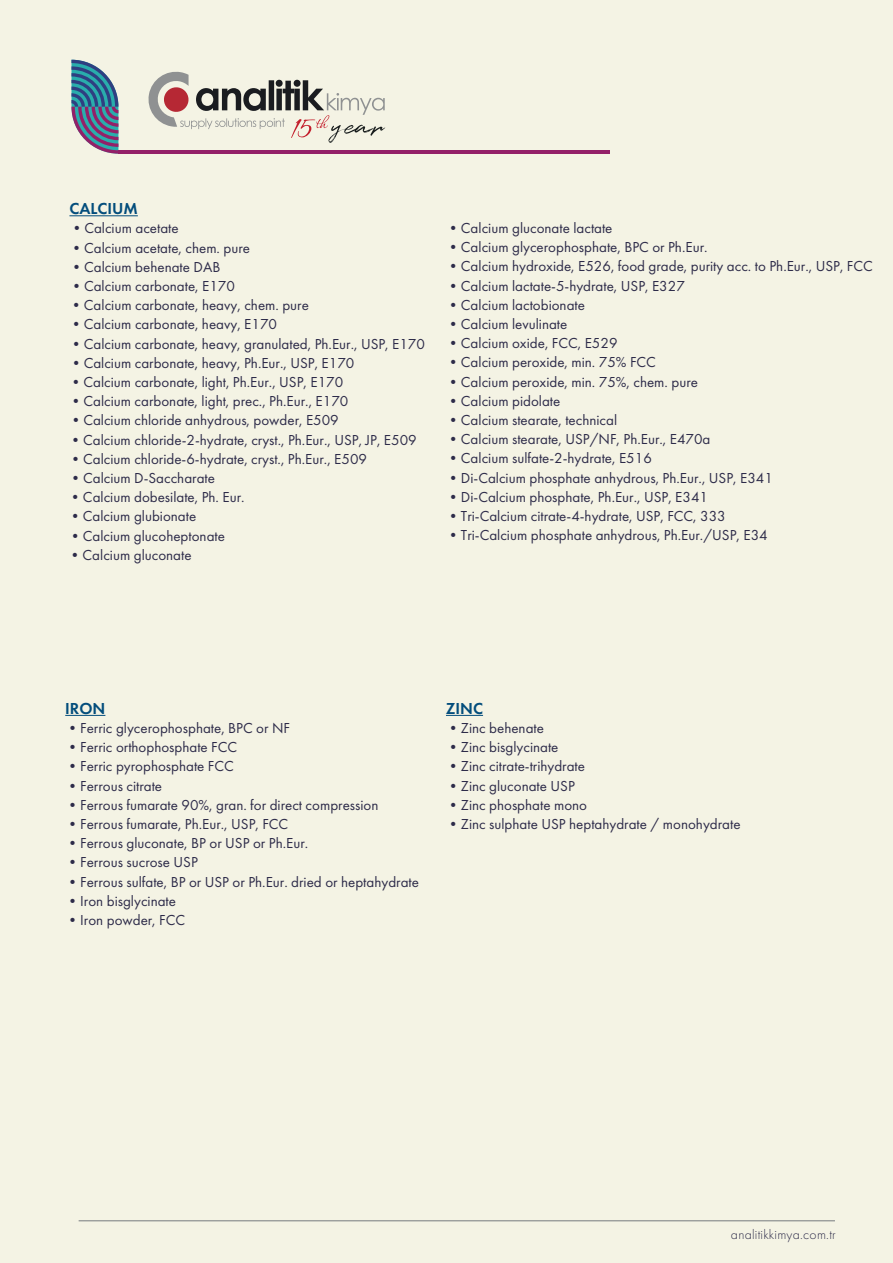
<style>
.page{position:relative;width:893px;height:1263px;background:#f4f3e4}
.page>*{position:absolute;margin:0;border:0;box-sizing:border-box;transform-origin:0 0}
.t1{font:600 16.5px "Futura PT";color:#034d7c}
.t2{font:15px "Futura PT";color:#2d2b49}
.t3{font:300 13.8px "Futura PT";letter-spacing:.02em;color:#2d2b49}
</style>
<div class="page">
<hr style="left:69px;top:215px;width:69px;height:1px;background:#034d7c">
<hr style="left:65px;top:715px;width:40px;height:1px;background:#034d7c">
<hr style="left:446px;top:715px;width:37px;height:1px;background:#034d7c">
<svg style="left:71px;top:60px;width:47px;height:94px"></svg>
<hr style="left:118px;top:150px;width:492px;height:4px;background:#932068">
<svg style="left:148px;top:71px;width:237px;height:72px"></svg>
<hr style="left:79px;top:1220px;width:756px;height:1px;background:#767b7f">
<p class="t1" style="left:69px;top:198px;width:70px">CALCIUM</p>
<p class="t2" style="left:69px;top:219px;width:111px">•Calcium acetate</p>
<p class="t2" style="left:69px;top:239px;width:182px">•Calcium acetate, chem. pure</p>
<p class="t2" style="left:69px;top:258px;width:153px">•Calcium behenate DAB</p>
<p class="t2" style="left:69px;top:277px;width:167px">•Calcium carbonate, E170</p>
<p class="t2" style="left:69px;top:296px;width:241px">•Calcium carbonate, heavy, chem. pure</p>
<p class="t2" style="left:69px;top:315px;width:210px">•Calcium carbonate, heavy, E170</p>
<p class="t2" style="left:69px;top:335px;width:358px">•Calcium carbonate, heavy, granulated, Ph.Eur., USP, E170</p>
<p class="t2" style="left:69px;top:354px;width:287px">•Calcium carbonate, heavy, Ph.Eur., USP, E170</p>
<p class="t2" style="left:69px;top:373px;width:276px">•Calcium carbonate, light, Ph.Eur., USP, E170</p>
<p class="t2" style="left:68px;top:392px;width:281px">•Calcium carbonate, light, prec., Ph.Eur., E170</p>
<p class="t2" style="left:68px;top:411px;width:272px">•Calcium chloride anhydrous, powder, E509</p>
<p class="t2" style="left:68px;top:431px;width:350px">•Calcium chloride-2-hydrate, cryst., Ph.Eur., USP, JP, E509</p>
<p class="t2" style="left:68px;top:450px;width:300px">•Calcium chloride-6-hydrate, cryst., Ph.Eur., E509</p>
<p class="t2" style="left:68px;top:469px;width:148px">•Calcium D-Saccharate</p>
<p class="t2" style="left:68px;top:488px;width:178px">•Calcium dobesilate, Ph. Eur.</p>
<p class="t2" style="left:68px;top:507px;width:130px">•Calcium glubionate</p>
<p class="t2" style="left:68px;top:527px;width:159px">•Calcium glucoheptonate</p>
<p class="t2" style="left:68px;top:546px;width:125px">•Calcium gluconate</p>
<p class="t2" style="left:446px;top:219px;width:168px">•Calcium gluconate lactate</p>
<p class="t2" style="left:446px;top:238px;width:263px">•Calcium glycerophosphate, BPC or Ph.Eur.</p>
<p class="t2" style="left:446px;top:257px;width:428px">•Calcium hydroxide, E526, food grade, purity acc. to Ph.Eur., USP, FCC</p>
<p class="t2" style="left:446px;top:277px;width:240px">•Calcium lactate-5-hydrate, USP, E327</p>
<p class="t2" style="left:446px;top:296px;width:141px">•Calcium lactobionate</p>
<p class="t2" style="left:446px;top:315px;width:123px">•Calcium levulinate</p>
<p class="t2" style="left:446px;top:334px;width:173px">•Calcium oxide, FCC, E529</p>
<p class="t2" style="left:446px;top:353px;width:211px">•Calcium peroxide, min. 75% FCC</p>
<p class="t2" style="left:446px;top:373px;width:254px">•Calcium peroxide, min. 75%, chem. pure</p>
<p class="t2" style="left:446px;top:392px;width:116px">•Calcium pidolate</p>
<p class="t2" style="left:446px;top:411px;width:173px">•Calcium stearate, technical</p>
<p class="t2" style="left:446px;top:430px;width:266px">•Calcium stearate, USP/NF, Ph.Eur., E470a</p>
<p class="t2" style="left:446px;top:449px;width:207px">•Calcium sulfate-2-hydrate, E516</p>
<p class="t2" style="left:446px;top:469px;width:328px">•Di-Calcium phosphate anhydrous, Ph.Eur., USP, E341</p>
<p class="t2" style="left:446px;top:488px;width:264px">•Di-Calcium phosphate, Ph.Eur., USP, E341</p>
<p class="t2" style="left:446px;top:507px;width:281px">•Tri-Calcium citrate-4-hydrate, USP, FCC, 333</p>
<p class="t2" style="left:446px;top:526px;width:323px">•Tri-Calcium phosphate anhydrous, Ph.Eur./USP, E34</p>
<p class="t1" style="left:65px;top:698px;width:42px">IRON</p>
<p class="t2" style="left:65px;top:719px;width:226px">•Ferric glycerophosphate, BPC or NF</p>
<p class="t2" style="left:65px;top:738px;width:173px">•Ferric orthophosphate FCC</p>
<p class="t2" style="left:65px;top:757px;width:170px">•Ferric pyrophosphate FCC</p>
<p class="t2" style="left:65px;top:777px;width:98px">•Ferrous citrate</p>
<p class="t2" style="left:65px;top:796px;width:315px">•Ferrous fumarate 90%, gran. for direct compression</p>
<p class="t2" style="left:65px;top:815px;width:225px">•Ferrous fumarate, Ph.Eur., USP, FCC</p>
<p class="t2" style="left:65px;top:834px;width:245px">•Ferrous gluconate, BP or USP or Ph.Eur.</p>
<p class="t2" style="left:65px;top:853px;width:134px">•Ferrous sucrose USP</p>
<p class="t2" style="left:65px;top:873px;width:355px">•Ferrous sulfate, BP or USP or Ph.Eur. dried or heptahydrate</p>
<p class="t2" style="left:65px;top:892px;width:112px">•Iron bisglycinate</p>
<p class="t2" style="left:65px;top:911px;width:121px">•Iron powder, FCC</p>
<p class="t1" style="left:446px;top:698px;width:39px">ZINC</p>
<p class="t2" style="left:446px;top:719px;width:100px">•Zinc behenate</p>
<p class="t2" style="left:446px;top:738px;width:114px">•Zinc bisglycinate</p>
<p class="t2" style="left:446px;top:757px;width:141px">•Zinc citrate-trihydrate</p>
<p class="t2" style="left:446px;top:777px;width:130px">•Zinc gluconate USP</p>
<p class="t2" style="left:446px;top:796px;width:143px">•Zinc phosphate mono</p>
<p class="t2" style="left:446px;top:815px;width:296px">•Zinc sulphate USP heptahydrate / monohydrate</p>
<p class="t3" style="left:731px;top:1227px;width:106px">analitikkimya.com.tr</p>
</div>
